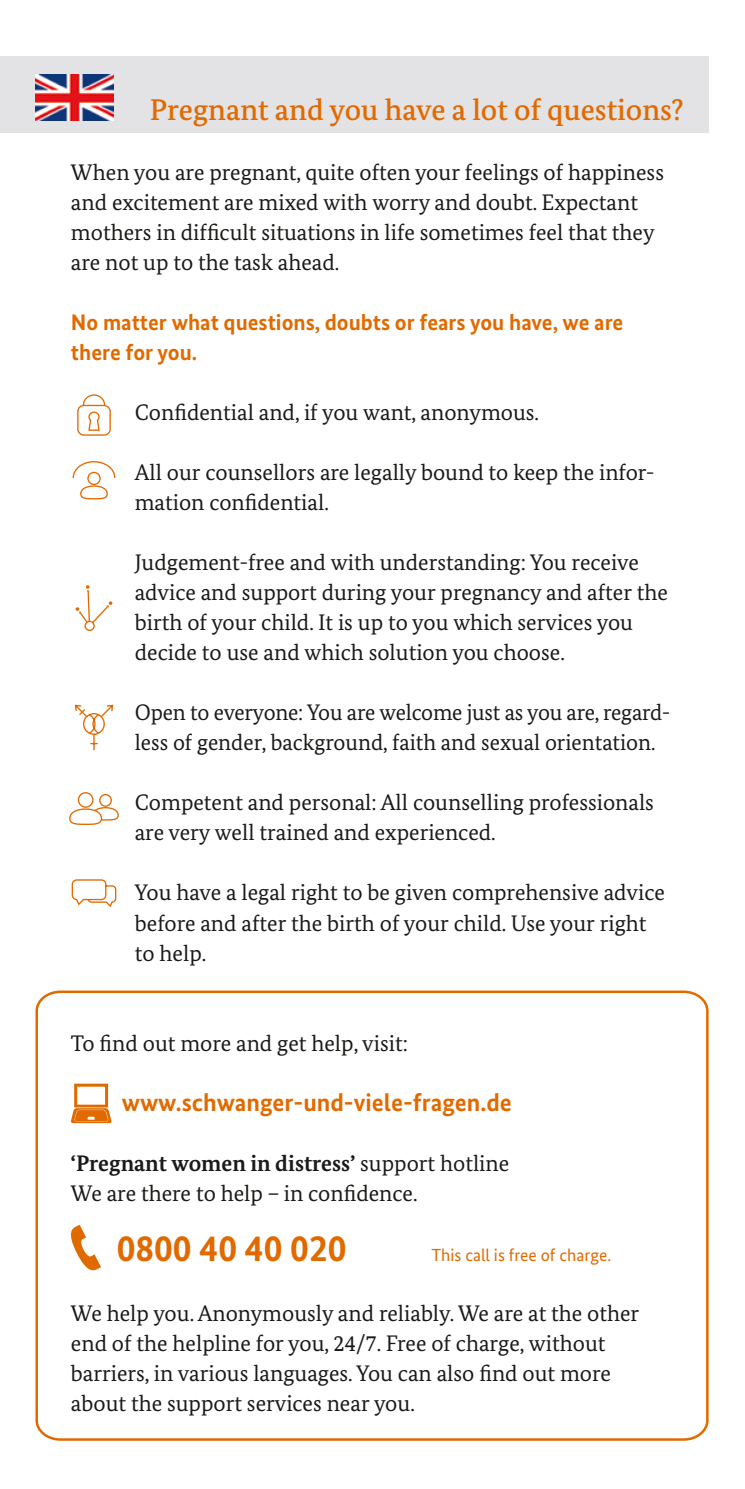
<style>
.page{position:relative;width:745px;height:1489px;background:#fff}
.page>*{position:absolute;margin:0;border:0;box-sizing:border-box;transform-origin:0 0}
.Fließtext_10pt{font:700 37.5px "Bundes Sans";color:#e16a00}
._01-Head{font:500 30px "Bundes Serif";color:#e16a00}
.Fließtext_10pt-2{font:700 25px "Bundes Sans";color:#e16a00}
._03-Copy{font:22.5px/30px "Bundes Serif";color:#1a1a18}
.Fließtext_10pt-3{font:22.5px "Bundes Serif";color:#1a1a18}
._01-Head-2{font:700 22.5px/30px "Bundes Sans";color:#e16a00}
.Fließtext_10pt-4{font:700 22.5px "Bundes Serif";color:#1a1a18}
.Fließtext_10pt-5{font:17.5px "Bundes Sans";color:#e16a00}
.s1{font-weight:400}
</style>
<div class="page">
<svg style="left:35px;top:990px;width:674px;height:451px"></svg>
<div style="left:0;top:57px;width:708px;height:76px;background:#e3e2e4"></div>
<div style="left:77px;top:405px;width:34px;height:30px;border:1px solid #e16a00;border-radius:6px"></div>
<svg style="left:82px;top:394px;width:24px;height:37px"></svg>
<svg style="left:72px;top:461px;width:44px;height:39px"></svg>
<div style="left:84px;top:620px;width:11px;height:11px;border:1px solid #e16a00;border-radius:50%"></div>
<svg style="left:76px;top:585px;width:36px;height:39px"></svg>
<svg style="left:74px;top:704px;width:40px;height:47px"></svg>
<svg style="left:71px;top:879px;width:46px;height:28px"></svg>
<svg style="left:69px;top:792px;width:50px;height:33px"></svg>
<svg style="left:71px;top:1083px;width:41px;height:40px"></svg>
<svg style="left:66px;top:1224px;width:35px;height:50px"></svg>
<img style="left:35px;top:74px;width:78px;height:46px">
<p class="_01-Head" style="left:150px;top:91px;width:535px">Pregnant and you have a lot of questions?</p>
<p class="_03-Copy" style="left:71px;top:157px;width:594px">When you are pregnant, quite often your feelings of happiness and excitement are mixed with worry and doubt. Expectant mothers in difficult situations in life sometimes feel that they are not up to the task ahead.</p>
<p class="_01-Head-2" style="left:71px;top:307px;width:553px">No matter what questions, doubts or fears you have, we are there for you.</p>
<p class="_03-Copy" style="left:135px;top:397px;width:405px">Confidential and, if you want, anonymous.</p>
<p class="_03-Copy" style="left:135px;top:457px;width:521px">All our counsellors are legally bound to keep the infor&shy;mation confidential.</p>
<p class="_03-Copy" style="left:135px;top:547px;width:534px">Judgement-free and with understanding: You receive advice and support during your pregnancy and after the birth of your child. It is up to you which services you decide to use and which solution you choose.</p>
<p class="_03-Copy" style="left:135px;top:697px;width:537px">Open to everyone: You are welcome just as you are, regard&shy;less of gender, background, faith and sexual orientation.</p>
<p class="_03-Copy" style="left:135px;top:787px;width:520px">Competent and personal: All counselling professionals are very well trained and experienced.</p>
<p class="_03-Copy" style="left:135px;top:877px;width:531px">You have a legal right to be given comprehensive advice before and after the birth of your child. Use your right to help.</p>
<p class="Fließtext_10pt-3" style="left:71px;top:1029px;width:338px">To find out more and get help, visit:</p>
<p class="Fließtext_10pt-2" style="left:122px;top:1086px;width:391px">www.schwanger-und-viele-fragen.de</p>
<p class="Fließtext_10pt-4" style="left:71px;top:1149px;width:439px">‘Pregnant women in distress’ <span class="s1">support hotline</span></p>
<p class="Fließtext_10pt-3" style="left:71px;top:1179px;width:348px">We are there to help – in confidence.</p>
<p class="Fließtext_10pt" style="left:117px;top:1224px;width:231px">0800 40 40 020</p>
<p class="Fließtext_10pt-5" style="left:431px;top:1243px;width:181px">This call is free of charge.</p>
<p class="_03-Copy" style="left:71px;top:1297px;width:569px">We help you. Anonymously and reliably. We are at the other end of the helpline for you, 24/7. Free of charge, without barriers, in various languages. You can also find out more about the support services near you.</p>
</div>
